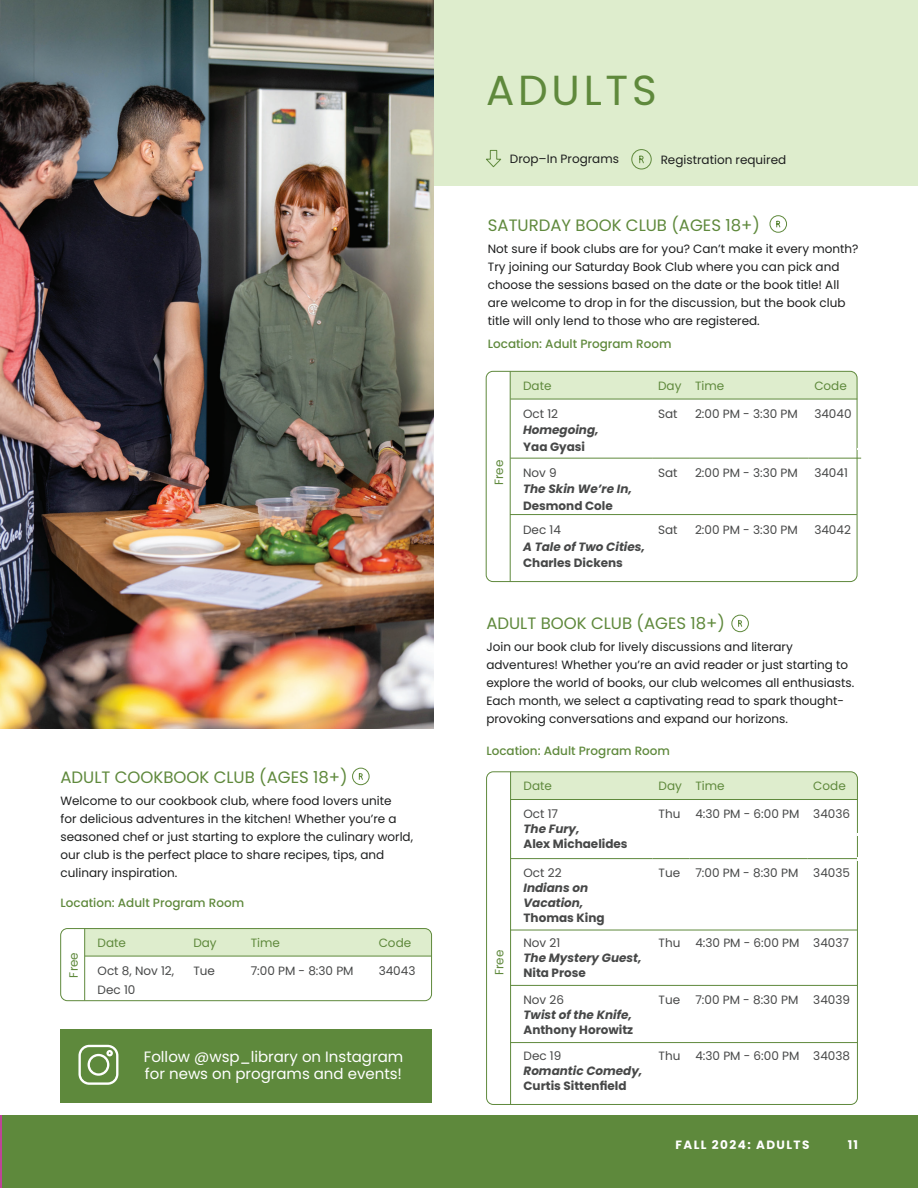
<style>
.page{position:relative;width:918px;height:1188px;background:#fff}
.page>*{position:absolute;margin:0;border:0;box-sizing:border-box;transform-origin:0 0}
.t1{font:42px "Poppins";letter-spacing:.09em;color:#5f893c}
.t2{font:16.5px "Poppins";color:#5f893c}
.t3{font:15px/16.5px "Poppins";color:#fff}
.t4{font:12px/18px "Poppins";color:#1d1e1e}
.t5{font:12px/19.5px "Poppins";color:#474848}
.t6{font:italic 700 12px/15px "Poppins";color:#474848}
.t7{font:700 12px "Poppins";color:#474848}
.t8{font:500 12px "Poppins";color:#5f893c}
.t9{font:12px "Poppins";color:#5f893c}
.t10{font:700 12px "Poppins";letter-spacing:.12em;color:#fff}
</style>
<div class="page">
<svg style="left:769px;top:215px;width:18px;height:18px"></svg>
<div style="left:511px;top:371px;width:346px;height:28px;background:#deedcd"></div>
<div style="left:486px;top:371px;width:371px;height:211px;border:1px solid #5f893c;border-radius:7px"></div>
<hr style="left:510px;top:458px;width:142px;height:1px;background:#5f893c">
<hr style="left:652px;top:458px;width:37px;height:1px;background:#5f893c">
<hr style="left:808px;top:458px;width:53px;height:1px;background:#5f893c">
<hr style="left:689px;top:458px;width:119px;height:1px;background:#5f893c">
<hr style="left:510px;top:371px;width:1px;height:211px;background:#5f893c">
<hr style="left:510px;top:399px;width:347px;height:1px;background:#5f893c">
<hr style="left:510px;top:514px;width:347px;height:1px;background:#5f893c">
<div style="left:0;top:1116px;width:9px;height:72px;background:#be4397"></div>
<div style="left:2px;top:1116px;width:916px;height:72px;background:#5e893c"></div>
<div style="left:432px;top:0;width:486px;height:186px;background:#deedcd"></div>
<svg style="left:486px;top:150px;width:16px;height:18px"></svg>
<svg style="left:631px;top:149px;width:21px;height:21px"></svg>
<img style="left:0;top:0;width:433px;height:729px">
<div style="left:85px;top:929px;width:346px;height:27px;background:#deedcd"></div>
<div style="left:60px;top:928px;width:372px;height:73px;border:1px solid #5f893c;border-radius:7px"></div>
<hr style="left:84px;top:928px;width:1px;height:73px;background:#5f893c">
<hr style="left:85px;top:956px;width:347px;height:1px;background:#5f893c">
<svg style="left:352px;top:767px;width:18px;height:18px"></svg>
<svg style="left:731px;top:614px;width:18px;height:18px"></svg>
<div style="left:511px;top:772px;width:347px;height:27px;background:#deedcd"></div>
<div style="left:486px;top:772px;width:372px;height:333px;border:1px solid #5f893c;border-radius:7px"></div>
<hr style="left:511px;top:858px;width:142px;height:1px;background:#5f893c">
<hr style="left:653px;top:858px;width:36px;height:1px;background:#5f893c">
<hr style="left:807px;top:858px;width:54px;height:1px;background:#5f893c">
<hr style="left:689px;top:858px;width:118px;height:1px;background:#5f893c">
<hr style="left:510px;top:772px;width:1px;height:333px;background:#5f893c">
<hr style="left:511px;top:799px;width:347px;height:1px;background:#5f893c">
<hr style="left:510px;top:930px;width:347px;height:1px;background:#5f893c">
<hr style="left:510px;top:985px;width:347px;height:1px;background:#5f893c">
<hr style="left:510px;top:1042px;width:347px;height:1px;background:#5f893c">
<div style="left:60px;top:1030px;width:372px;height:73px;background:#5e893c"></div>
<svg style="left:78px;top:1045px;width:40px;height:40px"></svg>
<h2 class="t2" style="left:60px;top:768px;width:289px">ADULT COOKBOOK CLUB (AGES 18+)</h2>
<p class="t4" style="left:60px;top:792px;width:354px">Welcome to our cookbook club, where food lovers unite<br>for delicious adventures in the kitchen! Whether you’re a seasoned chef or just starting to explore the culinary world, our club is the perfect place to share recipes, tips, and culinary inspiration.</p>
<p class="t8" style="left:60px;top:896px;width:185px">Location: Adult Program Room</p>
<p class="t9" style="left:67px;top:978px;width:27px;rotate:-90deg">Free</p>
<p class="t9" style="left:98px;top:936px;width:30px">Date</p>
<p class="t9" style="left:193px;top:936px;width:25px">Day</p>
<p class="t9" style="left:251px;top:936px;width:31px">Time</p>
<p class="t9" style="left:379px;top:936px;width:34px">Code</p>
<p class="t5" style="left:98px;top:961px;width:78px">Oct 8, Nov 12,<br>Dec 10</p>
<p class="t5" style="left:193px;top:961px;width:23px">Tue</p>
<p class="t5" style="left:251px;top:961px;width:104px">7:00 PM - 8:30 PM</p>
<p class="t5" style="left:379px;top:961px;width:38px">34043</p>
<p class="t3" style="left:144px;top:1049px;width:261px">Follow @wsp_library on Instagram for news on programs and events!</p>
<h1 class="t1" style="left:486px;top:66px;width:172px">ADULTS</h1>
<p class="t4" style="left:510px;top:150px;width:111px">Drop–In Programs</p>
<p class="t4" style="left:661px;top:151px;width:127px">Registration required</p>
<h2 class="t2" style="left:488px;top:216px;width:274px">SATURDAY BOOK CLUB (AGES 18+)</h2>
<p class="t4" style="left:488px;top:240px;width:372px">Not sure if book clubs are for you? Can’t make it every month?<br>Try joining our Saturday Book Club where you can pick and choose the sessions based on the date or the book title! All are welcome to drop in for the discussion, but the book club title will only lend to those who are registered.</p>
<p class="t8" style="left:488px;top:337px;width:185px">Location: Adult Program Room</p>
<p class="t9" style="left:523px;top:379px;width:30px">Date</p>
<p class="t9" style="left:658px;top:379px;width:68px">Day Time</p>
<p class="t9" style="left:814px;top:379px;width:34px">Code</p>
<p class="t5" style="left:523px;top:404px;width:37px">Oct 12</p>
<p class="t6" style="left:523px;top:423px;width:77px">Homegoing,</p>
<p class="t7" style="left:523px;top:440px;width:64px">Yaa Gyasi</p>
<p class="t5" style="left:658px;top:404px;width:21px">Sat</p>
<p class="t5" style="left:695px;top:404px;width:104px">2:00 PM - 3:30 PM</p>
<p class="t5" style="left:814px;top:404px;width:39px">34040</p>
<p class="t9" style="left:492px;top:485px;width:27px;rotate:-90deg">Free</p>
<p class="t5" style="left:523px;top:463px;width:35px">Nov 9</p>
<p class="t6" style="left:523px;top:482px;width:110px">The Skin We’re In,</p>
<p class="t7" style="left:523px;top:499px;width:91px">Desmond Cole</p>
<p class="t5" style="left:523px;top:520px;width:39px">Dec 14</p>
<p class="t6" style="left:523px;top:539px;width:123px">A Tale of Two Cities,</p>
<p class="t7" style="left:523px;top:556px;width:101px">Charles Dickens</p>
<p class="t5" style="left:658px;top:463px;width:21px">Sat</p>
<p class="t5" style="left:695px;top:463px;width:104px">2:00 PM - 3:30 PM</p>
<p class="t5" style="left:814px;top:463px;width:35px">34041</p>
<p class="t5" style="left:658px;top:520px;width:21px">Sat</p>
<p class="t5" style="left:695px;top:520px;width:104px">2:00 PM - 3:30 PM</p>
<p class="t5" style="left:814px;top:520px;width:38px">34042</p>
<h2 class="t2" style="left:486px;top:614px;width:240px">ADULT BOOK CLUB (AGES 18+)</h2>
<p class="t4" style="left:486px;top:638px;width:369px">Join our book club for lively discussions and literary adventures! Whether you’re an avid reader or just starting to explore the world of books, our club welcomes all enthusiasts.<br>Each month, we select a captivating read to spark thought&shy;provoking conversations and expand our horizons.</p>
<p class="t8" style="left:486px;top:744px;width:185px">Location: Adult Program Room</p>
<p class="t9" style="left:524px;top:779px;width:30px">Date</p>
<p class="t9" style="left:659px;top:779px;width:68px">Day Time</p>
<p class="t9" style="left:813px;top:779px;width:34px">Code</p>
<p class="t5" style="left:524px;top:804px;width:36px">Oct 17</p>
<p class="t6" style="left:524px;top:822px;width:58px">The Fury,</p>
<p class="t7" style="left:524px;top:837px;width:106px">Alex Michaelides</p>
<p class="t5" style="left:659px;top:804px;width:23px">Thu</p>
<p class="t5" style="left:695px;top:804px;width:156px">4:30 PM - 6:00 PM 34036</p>
<p class="t9" style="left:492px;top:975px;width:27px;rotate:-90deg">Free</p>
<p class="t5" style="left:524px;top:863px;width:40px">Oct 22</p>
<p class="t6" style="left:524px;top:881px;width:66px">Indians on<br>Vacation,</p>
<p class="t7" style="left:524px;top:911px;width:83px">Thomas King</p>
<p class="t5" style="left:524px;top:933px;width:38px">Nov 21</p>
<p class="t6" style="left:524px;top:950px;width:120px">The Mystery Guest,</p>
<p class="t7" style="left:524px;top:966px;width:64px">Nita Prose</p>
<p class="t5" style="left:524px;top:990px;width:42px">Nov 26</p>
<p class="t6" style="left:524px;top:1007px;width:110px">Twist of the Knife,</p>
<p class="t7" style="left:524px;top:1022px;width:111px">Anthony Horowitz</p>
<p class="t5" style="left:524px;top:1046px;width:39px">Dec 19</p>
<p class="t6" style="left:524px;top:1064px;width:120px">Romantic Comedy,</p>
<p class="t7" style="left:524px;top:1079px;width:105px">Curtis Sittenfield</p>
<p class="t5" style="left:659px;top:863px;width:23px">Tue</p>
<p class="t5" style="left:695px;top:863px;width:156px">7:00 PM - 8:30 PM 34035</p>
<p class="t5" style="left:659px;top:933px;width:23px">Thu</p>
<p class="t5" style="left:695px;top:933px;width:155px">4:30 PM - 6:00 PM 34037</p>
<p class="t5" style="left:659px;top:990px;width:23px">Tue</p>
<p class="t5" style="left:695px;top:990px;width:156px">7:00 PM - 8:30 PM 34039</p>
<p class="t5" style="left:659px;top:1046px;width:23px">Thu</p>
<p class="t5" style="left:695px;top:1046px;width:156px">4:30 PM - 6:00 PM 34038</p>
<p class="t10" style="left:675px;top:1138px;width:136px">FALL 2024: ADULTS</p>
<p class="t10" style="left:848px;top:1138px;width:12px">11</p>
</div>
